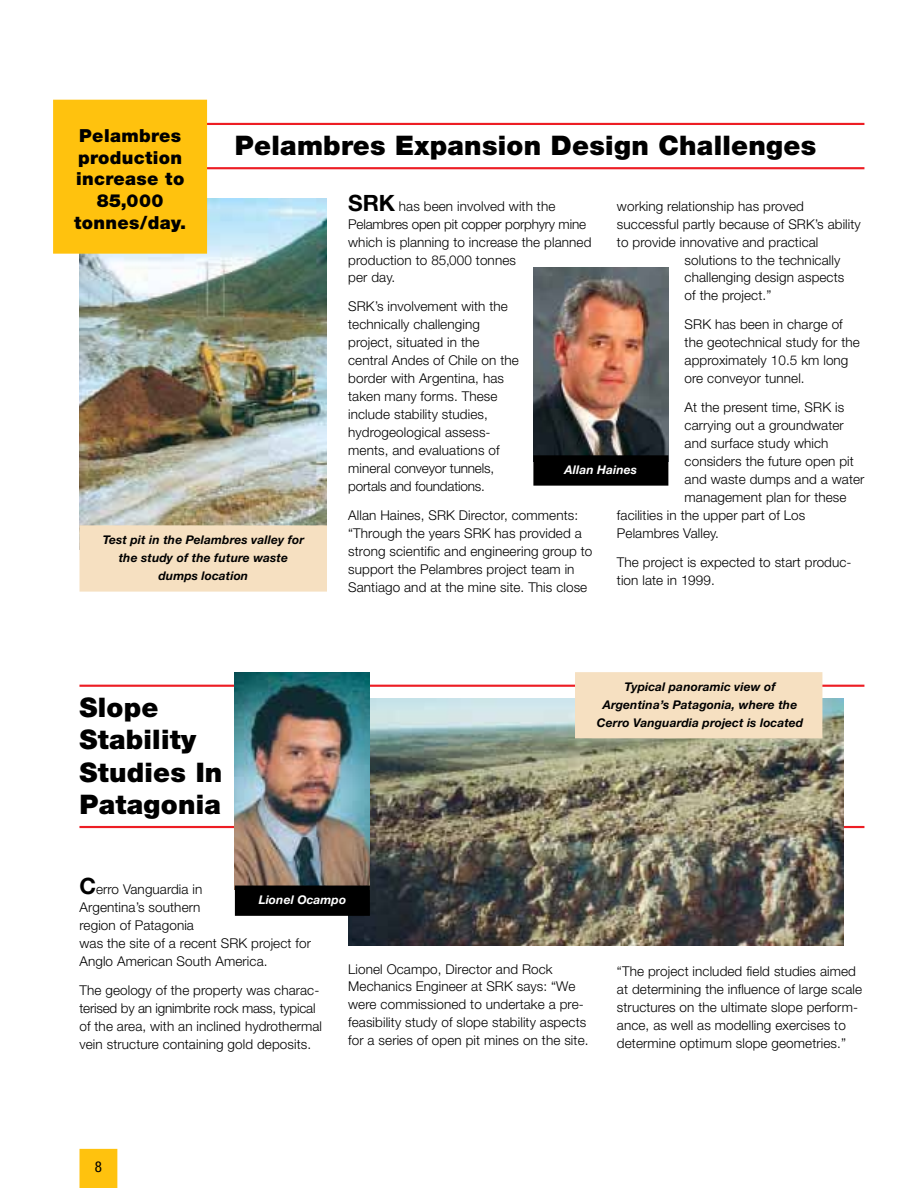
<style>
.page{position:relative;width:918px;height:1188px;background:#fff}
.page>*{position:absolute;margin:0;border:0;box-sizing:border-box;transform-origin:0 0}
.t1{font:900 27px/32.4px "Helvetica Neue";letter-spacing:.01em;color:#000}
.t2{font:900 18px/21.6px "Helvetica Neue";letter-spacing:.02em;color:#000;text-align:center}
.t3{font:condensed 15px "Helvetica Neue";color:#000}
.t4{font:300 13.5px/18px "Helvetica Neue";letter-spacing:.01em;color:#000}
.t5{font:italic 700 12px/18px "Helvetica Neue";letter-spacing:.01em;color:#000;text-align:center}
.t6{font:italic 700 12px "Helvetica Neue";letter-spacing:.01em;color:#fff}
.s1{font-weight:700;font-size:22.5px}
</style>
<div class="page">
<svg style="left:79px;top:1149px;width:38px;height:39px"></svg>
<img style="left:533px;top:267px;width:135px;height:188px">
<hr style="left:79px;top:685px;width:785px;height:2px;background:#ed1d24">
<hr style="left:79px;top:826px;width:785px;height:2px;background:#ed1d24">
<img style="left:348px;top:698px;width:496px;height:248px">
<hr style="left:79px;top:123px;width:785px;height:2px;background:#ed1d24">
<hr style="left:79px;top:167px;width:785px;height:2px;background:#ed1d24">
<div style="left:534px;top:456px;width:134px;height:29px;background:#000"></div>
<div style="left:533px;top:455px;width:135px;height:31px;border:1px solid #000"></div>
<div style="left:576px;top:673px;width:246px;height:65px;background:#f6e0c1"></div>
<div style="left:575px;top:672px;width:247px;height:66px;border:1px solid #f6e0c1"></div>
<img style="left:235px;top:672px;width:135px;height:214px">
<div style="left:236px;top:886px;width:133px;height:29px;background:#000"></div>
<div style="left:235px;top:886px;width:135px;height:30px;border:1px solid #000"></div>
<img style="left:79px;top:198px;width:248px;height:327px">
<div style="left:80px;top:526px;width:246px;height:65px;background:#f6e0c1"></div>
<div style="left:79px;top:525px;width:248px;height:67px;border:1px solid #f6e0c1"></div>
<div style="left:54px;top:100px;width:152px;height:153px;background:#ffc20e"></div>
<div style="left:53px;top:100px;width:154px;height:154px;border:1px solid #ffc20e"></div>
<h2 class="t2" style="left:74px;top:125px;width:113px">Pelambres production increase to<br>85,000 tonnes/day.</h2>
<h1 class="t1" style="left:235px;top:129px;width:583px">Pelambres Expansion Design Challenges</h1>
<p class="t4" style="left:348px;top:196px;width:245px"><span class="s1">SRK</span> has been involved with the<br>Pelambres open pit copper porphyry mine which is planning to increase the planned production to 85,000 tonnes<br>per day.</p>
<p class="t4" style="left:348px;top:297px;width:172px">SRK’s involvement with the technically challenging project, situated in the central Andes of Chile on the border with Argentina, has taken many forms. These include stability studies, hydrogeological assess&shy;ments, and evaluations of mineral conveyor tunnels, portals and foundations.</p>
<p class="t4" style="left:348px;top:506px;width:246px">Allan Haines, SRK Director, comments: “Through the years SRK has provided a strong scientific and engineering group to support the Pelambres project team in Santiago and at the mine site. This close</p>
<p class="t4" style="left:617px;top:196px;width:189px">working relationship has proved</p>
<p class="t4" style="left:617px;top:214px;width:245px">successful partly because of SRK’s ability</p>
<p class="t4" style="left:617px;top:232px;width:203px">to provide innovative and practical</p>
<p class="t4" style="left:685px;top:250px;width:157px">solutions to the technically</p>
<p class="t4" style="left:685px;top:268px;width:161px">challenging design aspects</p>
<p class="t4" style="left:685px;top:286px;width:88px">of the project.”</p>
<p class="t4" style="left:685px;top:315px;width:177px">SRK has been in charge of the geotechnical study for the approximately 10.5 km long ore conveyor tunnel.</p>
<p class="t4" style="left:685px;top:398px;width:161px">At the present time, SRK is</p>
<p class="t4" style="left:685px;top:416px;width:161px">carrying out a groundwater</p>
<p class="t4" style="left:685px;top:434px;width:145px">and surface study which</p>
<p class="t4" style="left:685px;top:452px;width:171px">considers the future open pit</p>
<p class="t4" style="left:685px;top:470px;width:181px">and waste dumps and a water</p>
<p class="t4" style="left:685px;top:488px;width:163px">management plan for these</p>
<p class="t4" style="left:617px;top:506px;width:190px">facilities in the upper part of Los</p>
<p class="t4" style="left:617px;top:524px;width:104px">Pelambres Valley.</p>
<p class="t4" style="left:617px;top:553px;width:236px">The project is expected to start produc&shy;tion late in 1999.</p>
<p class="t6" style="left:565px;top:462px;width:74px">Allan Haines</p>
<p class="t5" style="left:103px;top:530px;width:203px">Test pit in the Pelambres valley for the study of the future waste dumps location</p>
<h1 class="t1" style="left:79px;top:691px;width:144px">Slope<br>Stability<br>Studies In<br>Patagonia</h1>
<p class="t5" style="left:597px;top:678px;width:208px">Typical panoramic view of<br>Argentina’s Patagonia, where the<br>Cerro Vanguardia project is located</p>
<p class="t4" style="left:79px;top:880px;width:233px"><span class="s1">C</span>erro Vanguardia in<br>Argentina’s southern<br>region of Patagonia<br>was the site of a recent SRK project for<br>Anglo American South America.</p>
<p class="t4" style="left:79px;top:980px;width:244px">The geology of the property was charac&shy;terised by an ignimbrite rock mass, typical of the area, with an inclined hydrothermal vein structure containing gold deposits.</p>
<p class="t6" style="left:259px;top:892px;width:89px">Lionel Ocampo</p>
<p class="t4" style="left:348px;top:959px;width:242px">Lionel Ocampo, Director and Rock Mechanics Engineer at SRK says: “We were commissioned to undertake a pre&shy;feasibility study of slope stability aspects for a series of open pit mines on the site.</p>
<p class="t4" style="left:617px;top:962px;width:247px">“The project included field studies aimed at determining the influence of large scale structures on the ultimate slope perform&shy;ance, as well as modelling exercises to determine optimum slope geometries.”</p>
<p class="t3" style="left:95px;top:1158px;width:9px">8</p>
</div>
